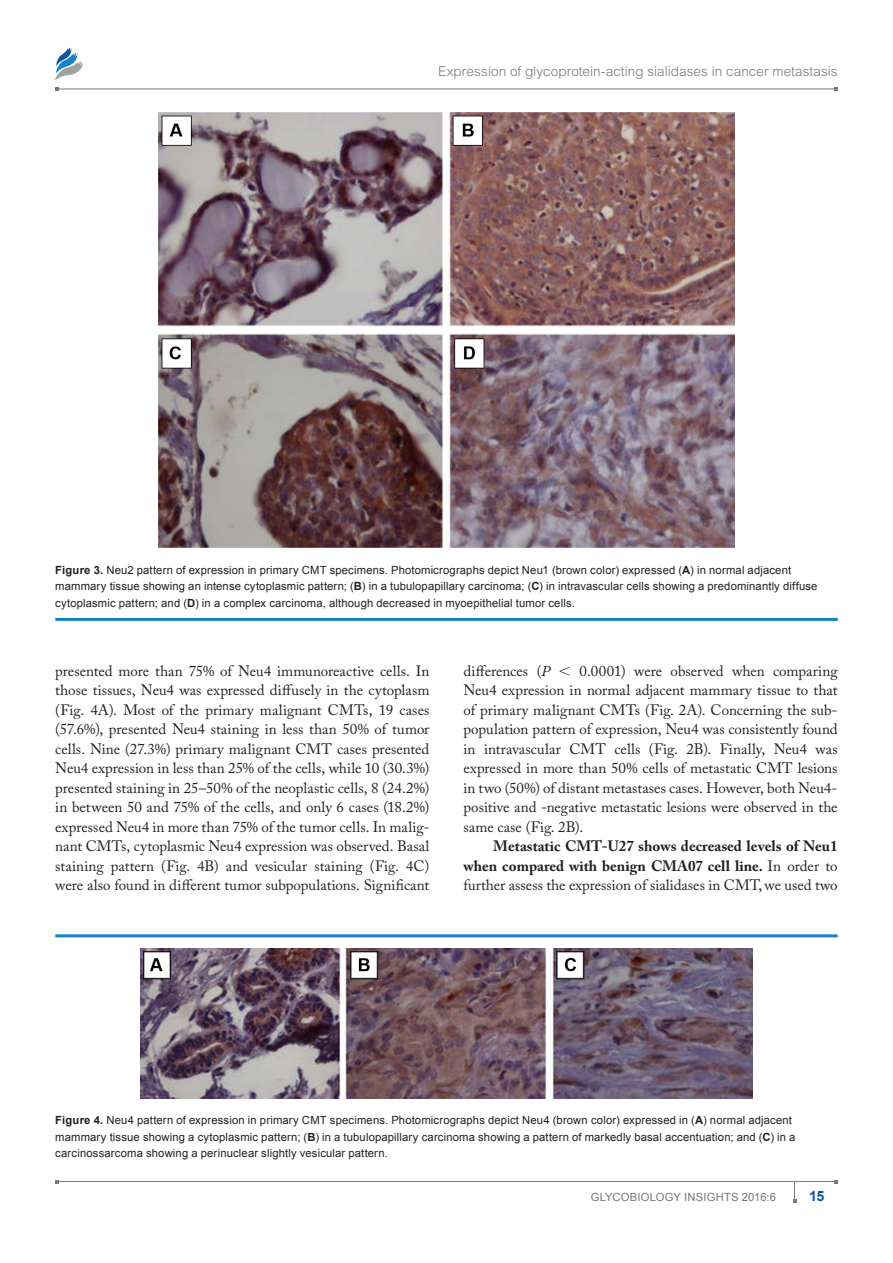
<style>
.page{position:relative;width:893px;height:1263px;background:#fff}
.page>*{position:absolute;margin:0;border:0;box-sizing:border-box;transform-origin:0 0}
.Heading2{font:15px/19.5px "Adobe Caslon Pro";color:#231f20;text-align:justify}
.Heading2-2{font:700 15px/19.5px "Adobe Caslon Pro";color:#231f20;text-align:justify}
.t1{font:700 14.25px "Arial";color:#1055a4}
.t2{font:300 13.5px "Arial MT Std";letter-spacing:.005em;color:#76787b}
.FigureCaption{font:11.25px/16.5px "Arial";letter-spacing:.015em;color:#231f20}
.t3{font:11.25px "Arial";letter-spacing:.015em;color:#76787b}
.s1{font-weight:700}
.s2{font-style:italic}
.s3{font-family:"Mathematical Pi One"}
.s4{font-weight:400}
</style>
<div class="page">
<hr style="left:57px;top:89px;width:779px;height:1px;background:#76787b">
<hr style="left:57px;top:1181px;width:779px;height:1px;background:#76787b">
<img style="left:55px;top:47px;width:29px;height:33px">
<svg style="left:793px;top:1182px;width:3px;height:20px"></svg>
<hr style="left:55px;top:618px;width:783px;height:3px;background:#1582c5">
<img style="left:158px;top:113px;width:576px;height:434px">
<hr style="left:55px;top:934px;width:783px;height:3px;background:#1582c5">
<img style="left:140px;top:949px;width:613px;height:149px">
<p class="t2" style="left:438px;top:63px;width:401px">Expression of glycoprotein-acting sialidases in cancer metastasis</p>
<p class="FigureCaption" style="left:55px;top:561px;width:764px"><span class="s1">Figure 3.</span> Neu2 pattern of expression in primary CMT specimens. Photomicrographs depict Neu1 (brown color) expressed (<span class="s1">A</span>) in normal adjacent mammary tissue showing an intense cytoplasmic pattern; (<span class="s1">B</span>) in a tubulopapillary carcinoma; (<span class="s1">C</span>) in intravascular cells showing a predominantly diffuse cytoplasmic pattern; and (<span class="s1">D</span>) in a complex carcinoma, although decreased in myoepithelial tumor cells.</p>
<p class="Heading2" style="left:55px;top:661px;width:376px">presented more than 75% of Neu4 immunoreactive cells. In those tissues, Neu4 was expressed diffusely in the cytoplasm (Fig. 4A). Most of the primary malignant CMTs, 19 cases (57.6%), presented Neu4 staining in less than 50% of tumor cells. Nine (27.3%) primary malignant CMT cases presented Neu4 expression in less than 25% of the cells, while 10 (30.3%) presented staining in 25–50% of the neoplastic cells, 8 (24.2%) in between 50 and 75% of the cells, and only 6 cases (18.2%) expressed Neu4 in more than 75% of the tumor cells. In malig&shy;nant CMTs, cytoplasmic Neu4 expression was observed. Basal staining pattern (Fig. 4B) and vesicular staining (Fig. 4C) were also found in different tumor subpopulations. Significant</p>
<p class="Heading2" style="left:463px;top:661px;width:376px">differences (<span class="s2">P</span> <span class="s3">,</span> 0.0001) were observed when comparing Neu4 expression in normal adjacent mammary tissue to that of primary malignant CMTs (Fig. 2A). Concerning the sub&shy;population pattern of expression, Neu4 was consistently found in intravascular CMT cells (Fig. 2B). Finally, Neu4 was expressed in more than 50% cells of metastatic CMT lesions in two (50%) of distant metastases cases. However, both Neu4- positive and -negative metastatic lesions were observed in the same case (Fig. 2B).</p>
<p class="Heading2-2" style="left:463px;top:836px;width:376px;text-indent:30px">Metastatic CMT-U27 shows decreased levels of Neu1 when compared with benign CMA07 cell line. <span class="s4">In order to further assess the expression of sialidases in CMT, we used two</span></p>
<p class="FigureCaption" style="left:55px;top:1112px;width:742px"><span class="s1">Figure 4.</span> Neu4 pattern of expression in primary CMT specimens. Photomicrographs depict Neu4 (brown color) expressed in (<span class="s1">A</span>) normal adjacent mammary tissue showing a cytoplasmic pattern; (<span class="s1">B</span>) in a tubulopapillary carcinoma showing a pattern of markedly basal accentuation; and (<span class="s1">C</span>) in a carcinossarcoma showing a perinuclear slightly vesicular pattern.</p>
<p class="t3" style="left:591px;top:1189px;width:187px">Glycobiology I nsights 2016:6</p>
<p class="t1" style="left:809px;top:1186px;width:17px">15</p>
</div>
